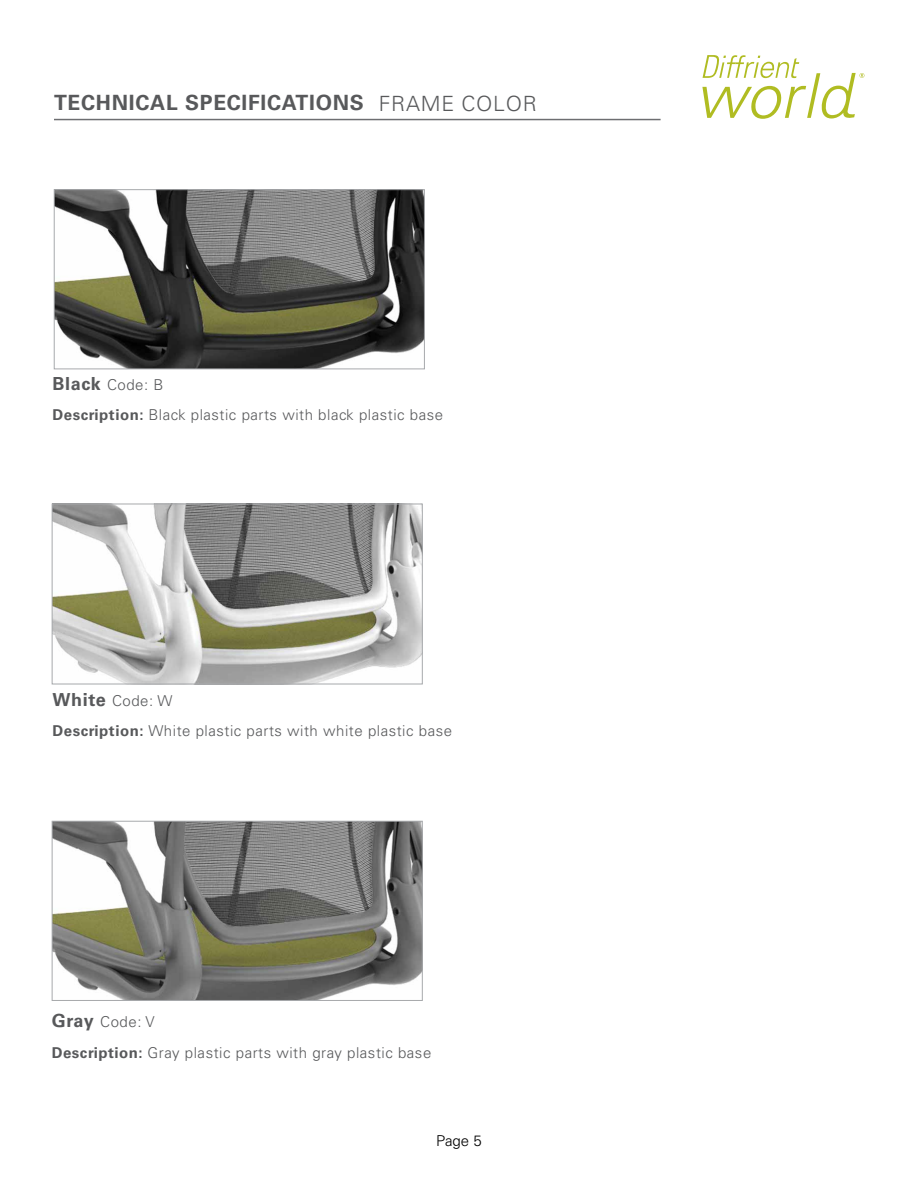
<style>
.page{position:relative;width:918px;height:1188px;background:#fff}
.page>*{position:absolute;margin:0;border:0;box-sizing:border-box;transform-origin:0 0}
.t1{font:700 21px "Univers";letter-spacing:.035em;color:#58595b}
.t2{font:300 21px "Univers";letter-spacing:.035em;color:#58595b}
.t3{font:300 15px/30.6px "Univers";letter-spacing:.035em;color:#58595b}
.t4{font:300 15px "Univers";color:#000}
.s1{font-weight:700;font-size:18px}
.s2{font-weight:700}
</style>
<div class="page">
<hr style="left:54px;top:119px;width:607px;height:1px;background:#6d6e71">
<svg style="left:702px;top:55px;width:162px;height:64px"></svg>
<img style="left:54px;top:506px;width:367px;height:176px">
<div style="left:52px;top:504px;width:371px;height:180px;border:1px solid #a7a9ac"></div>
<img style="left:56px;top:191px;width:367px;height:176px">
<div style="left:54px;top:189px;width:371px;height:180px;border:1px solid #a7a9ac"></div>
<img style="left:54px;top:823px;width:367px;height:176px">
<div style="left:52px;top:821px;width:371px;height:180px;border:1px solid #a7a9ac"></div>
<h1 class="t1" style="left:54px;top:90px;width:311px">TECHNICAL SPECIFICATIONS</h1>
<h1 class="t2" style="left:379px;top:90px;width:159px">FRAME COLOR</h1>
<p class="t3" style="left:53px;top:369px;width:392px"><span class="s1">Black</span> Code: B<br><span class="s2">Description:</span> Black plastic parts with black plastic base</p>
<p class="t3" style="left:53px;top:685px;width:401px"><span class="s1">White</span> Code: W<br><span class="s2">Description:</span> White plastic parts with white plastic base</p>
<p class="t3" style="left:52px;top:1007px;width:381px"><span class="s1">Gray</span> Code: V<br><span class="s2">Description:</span> Gray plastic parts with gray plastic base</p>
<p class="t4" style="left:436px;top:1132px;width:47px">Page 5</p>
</div>
